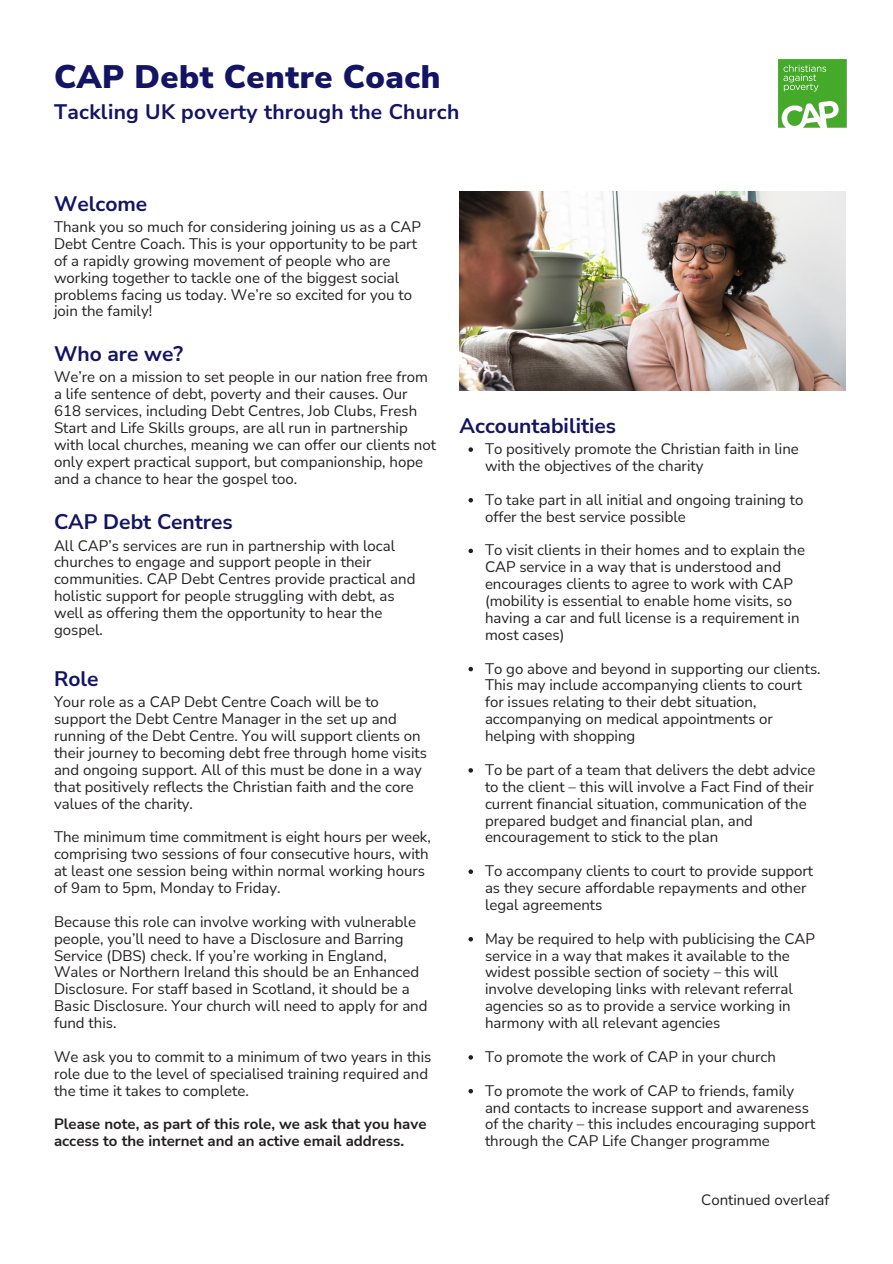
<style>
.page{position:relative;width:893px;height:1264px;background:#fff}
.page>*{position:absolute;margin:0;border:0;box-sizing:border-box;transform-origin:0 0}
.t1{font:900 32.55px "Nunito Sans";letter-spacing:.015em;color:#141464}
.t2{font:700 21px "Nunito Sans";color:#141464}
.t3{font:15px/16.8px "Nunito Sans";color:#231f20}
.t4{font:700 15px "Nunito Sans";color:#231f20}
.t5{font:15px "Nunito";color:#231f20}
</style>
<div class="page">
<img style="left:778px;top:59px;width:68px;height:69px">
<img style="left:459px;top:191px;width:386px;height:199px">
<svg style="left:468px;top:447px;width:5px;height:5px"></svg>
<svg style="left:468px;top:498px;width:5px;height:4px"></svg>
<svg style="left:468px;top:548px;width:5px;height:5px"></svg>
<svg style="left:468px;top:667px;width:5px;height:4px"></svg>
<svg style="left:468px;top:768px;width:5px;height:4px"></svg>
<svg style="left:468px;top:869px;width:5px;height:5px"></svg>
<svg style="left:468px;top:937px;width:5px;height:4px"></svg>
<svg style="left:468px;top:1055px;width:5px;height:4px"></svg>
<svg style="left:468px;top:1088px;width:5px;height:5px"></svg>
<p class="t1" style="left:54px;top:55px;width:388px">CAP Debt Centre Coach</p>
<p class="t2" style="left:54px;top:97px;width:407px">Tackling UK poverty through the Church</p>
<p class="t2" style="left:54px;top:189px;width:95px">Welcome</p>
<p class="t3" style="left:54px;top:219px;width:368px">Thank you so much for considering joining us as a CAP Debt Centre Coach. This is your opportunity to be part of a rapidly growing movement of people who are working together to tackle one of the biggest social problems facing us today. We’re so excited for you to join the family!</p>
<p class="t2" style="left:54px;top:339px;width:131px">Who are we?</p>
<p class="t3" style="left:54px;top:369px;width:375px">We’re on a mission to set people in our nation free from</p>
<p class="t3" style="left:54px;top:386px;width:355px">a life sentence of debt, poverty and their causes. Our</p>
<p class="t3" style="left:54px;top:403px;width:365px">618 services, including Debt Centres, Job Clubs, Fresh<br>Start and Life Skills groups, are all run in partnership</p>
<p class="t3" style="left:54px;top:436px;width:383px">with local churches, meaning we can offer our clients not only expert practical support, but companionship, hope and a chance to hear the gospel too.</p>
<p class="t2" style="left:54px;top:508px;width:180px">CAP Debt Centres</p>
<p class="t3" style="left:54px;top:537px;width:363px">All CAP’s services are run in partnership with local churches to engage and support people in their communities. CAP Debt Centres provide practical and holistic support for people struggling with debt, as well as offering them the opportunity to hear the gospel.</p>
<p class="t2" style="left:54px;top:664px;width:46px">Role</p>
<p class="t3" style="left:54px;top:694px;width:374px">Your role as a CAP Debt Centre Coach will be to support the Debt Centre Manager in the set up and running of the Debt Centre. You will support clients on their journey to becoming debt free through home visits and ongoing support. All of this must be done in a way that positively reflects the Christian faith and the core values of the charity.</p>
<p class="t3" style="left:54px;top:829px;width:378px">The minimum time commitment is eight hours per week,</p>
<p class="t3" style="left:54px;top:846px;width:376px">comprising two sessions of four consecutive hours, with</p>
<p class="t3" style="left:54px;top:862px;width:372px">at least one session being within normal working hours</p>
<p class="t3" style="left:54px;top:879px;width:228px">of 9am to 5pm, Monday to Friday.</p>
<p class="t3" style="left:54px;top:913px;width:363px">Because this role can involve working with vulnerable</p>
<p class="t3" style="left:54px;top:930px;width:351px">people, you’ll need to have a Disclosure and Barring</p>
<p class="t3" style="left:54px;top:947px;width:334px">Service (DBS) check. If you’re working in England,</p>
<p class="t3" style="left:54px;top:964px;width:367px">Wales or Northern Ireland this should be an Enhanced</p>
<p class="t3" style="left:54px;top:981px;width:357px">Disclosure. For staff based in Scotland, it should be a</p>
<p class="t3" style="left:54px;top:997px;width:375px">Basic Disclosure. Your church will need to apply for and</p>
<p class="t3" style="left:54px;top:1014px;width:64px">fund this.</p>
<p class="t3" style="left:54px;top:1048px;width:379px">We ask you to commit to a minimum of two years in this</p>
<p class="t3" style="left:54px;top:1065px;width:375px">role due to the level of specialised training required and</p>
<p class="t3" style="left:54px;top:1082px;width:196px">the time it takes to complete.</p>
<p class="t4" style="left:54px;top:1114px;width:374px">Please note, as part of this role, we ask that you have</p>
<p class="t4" style="left:54px;top:1131px;width:352px">access to the internet and an active email address.</p>
<p class="t2" style="left:459px;top:411px;width:158px">Accountabilities</p>
<p class="t3" style="left:485px;top:441px;width:315px">To positively promote the Christian faith in line with the objectives of the charity</p>
<p class="t3" style="left:485px;top:491px;width:320px">To take part in all initial and ongoing training to offer the best service possible</p>
<p class="t3" style="left:485px;top:542px;width:321px">To visit clients in their homes and to explain the CAP service in a way that is understood and encourages clients to agree to work with CAP (mobility is essential to enable home visits, so having a car and full license is a requirement in most cases)</p>
<p class="t3" style="left:485px;top:660px;width:337px">To go above and beyond in supporting our clients.<br>This may include accompanying clients to court for issues relating to their debt situation, accompanying on medical appointments or helping with shopping</p>
<p class="t3" style="left:485px;top:761px;width:332px">To be part of a team that delivers the debt advice to the client – this will involve a Fact Find of their current financial situation, communication of the prepared budget and financial plan, and encouragement to stick to the plan</p>
<p class="t3" style="left:485px;top:862px;width:329px">To accompany clients to court to provide support as they secure affordable repayments and other legal agreements</p>
<p class="t3" style="left:485px;top:930px;width:331px">May be required to help with publicising the CAP service in a way that makes it available to the widest possible section of society – this will involve developing links with relevant referral agencies so as to provide a service working in harmony with all relevant agencies</p>
<p class="t3" style="left:485px;top:1048px;width:292px">To promote the work of CAP in your church</p>
<p class="t3" style="left:485px;top:1082px;width:332px">To promote the work of CAP to friends, family and contacts to increase support and awareness of the charity – this includes encouraging support through the CAP Life Changer programme</p>
<p class="t5" style="left:701px;top:1189px;width:129px">Continued overleaf</p>
</div>
